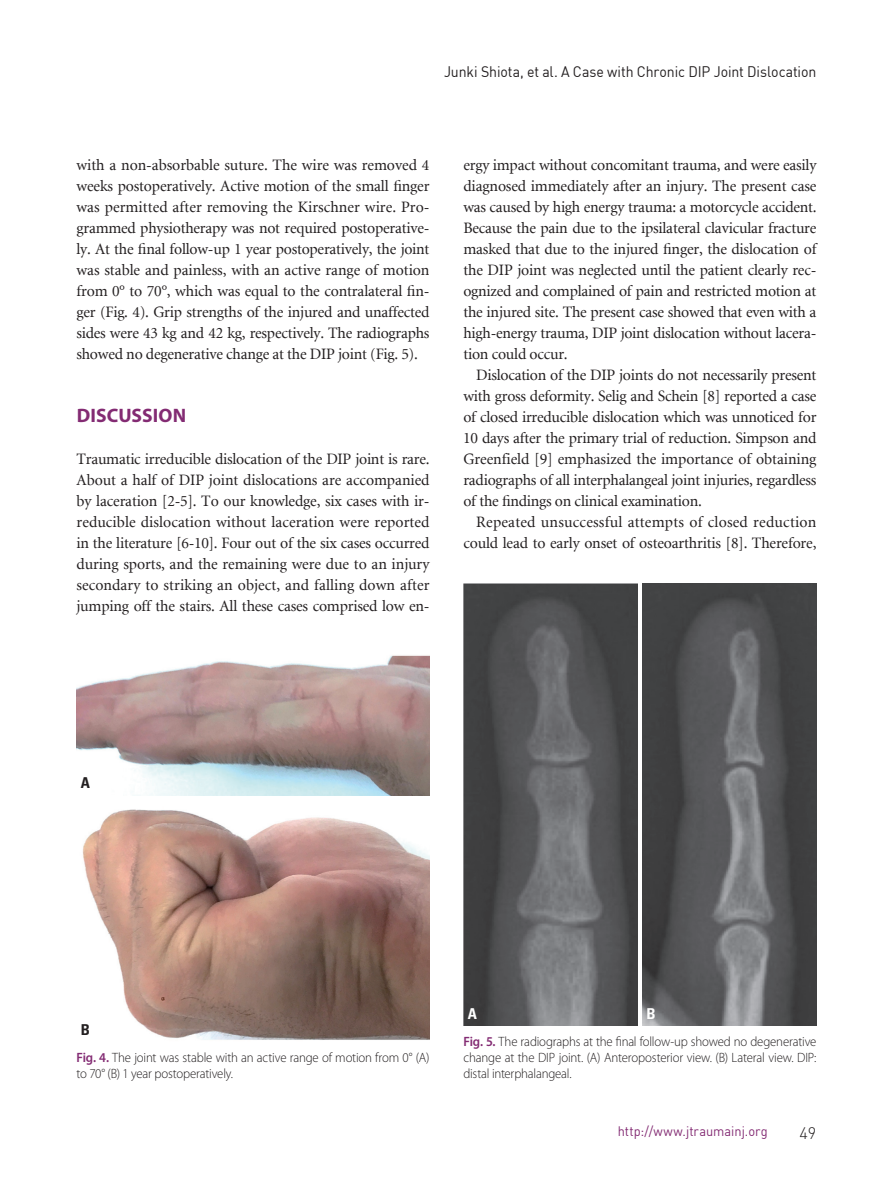
<style>
.page{position:relative;width:893px;height:1191px;background:#fff}
.page>*{position:absolute;margin:0;border:0;box-sizing:border-box;transform-origin:0 0}
.t1{font:700 19.5px "Myriad Pro";letter-spacing:.005em;color:#832b73}
.t2{font:300 16.5px "DIN Pro";color:#231f20}
.t3{font:15.75px/21px "Minion LT";letter-spacing:-.015em;color:#231f20;text-align:justify}
.t4{font:15.75px "Minion LT";letter-spacing:.01em;color:#231f20}
.t5{font:15px "DIN";letter-spacing:-.005em;color:#231f20;scale:.94 1}
.t6{font:700 condensed 15px "Univers LT Std";color:#fff}
.t7{font:700 condensed 15px "Univers LT Std";color:#231f20}
.t8{font:300 13.5px/16.2px "Myriad Pro";letter-spacing:-.01em;color:#231f20;text-align:justify;scale:.95 1}
.t9{font:13.5px "DIN";color:#832b73;scale:.95 1}
.s1{font-weight:600;color:#832b73}
</style>
<div class="page">
<img style="left:463px;top:583px;width:175px;height:443px">
<img style="left:642px;top:583px;width:174px;height:443px">
<img style="left:77px;top:655px;width:352px;height:140px">
<img style="left:82px;top:809px;width:347px;height:231px">
<p class="t5" style="left:444px;top:62px;width:398px">Junki Shiota, et al. A Case with Chronic DIP Joint Dislocation</p>
<p class="t3" style="left:76px;top:155px;width:355px">with a non-absorbable suture. The wire was removed 4 weeks postoperatively. Active motion of the small finger was permitted after removing the Kirschner wire. Pro&shy;grammed physiotherapy was not required postoperative&shy;ly. At the final follow-up 1 year postoperatively, the joint was stable and painless, with an active range of motion from 0° to 70°, which was equal to the contralateral fin&shy;ger (Fig. 4). Grip strengths of the injured and unaffected sides were 43 kg and 42 kg, respectively. The radiographs showed no degenerative change at the DIP joint (Fig. 5).</p>
<p class="t1" style="left:77px;top:402px;width:111px">DISCUSSION</p>
<p class="t3" style="left:76px;top:449px;width:355px">Traumatic irreducible dislocation of the DIP joint is rare.<br>About a half of DIP joint dislocations are accompanied by laceration [2-5]. To our knowledge, six cases with ir&shy;reducible dislocation without laceration were reported in the literature [6-10]. Four out of the six cases occurred during sports, and the remaining were due to an injury secondary to striking an object, and falling down after jumping off the stairs. All these cases comprised low en-</p>
<p class="t3" style="left:463px;top:155px;width:354px">ergy impact without concomitant trauma, and were easily</p>
<p class="t3" style="left:463px;top:176px;width:355px">diagnosed immediately after an injury. The present case</p>
<p class="t3" style="left:463px;top:197px;width:355px">was caused by high energy trauma: a motorcycle accident.</p>
<p class="t3" style="left:463px;top:218px;width:355px">Because the pain due to the ipsilateral clavicular fracture</p>
<p class="t3" style="left:463px;top:239px;width:354px">masked that due to the injured finger, the dislocation of</p>
<p class="t3" style="left:463px;top:260px;width:355px">the DIP joint was neglected until the patient clearly rec-</p>
<p class="t3" style="left:463px;top:281px;width:354px">ognized and complained of pain and restricted motion at</p>
<p class="t3" style="left:463px;top:302px;width:354px">the injured site. The present case showed that even with a</p>
<p class="t3" style="left:463px;top:322px;width:355px">high-energy trauma, DIP joint dislocation without lacera-</p>
<p class="t3" style="left:463px;top:343px;width:106px">tion could occur.</p>
<p class="t3" style="left:476px;top:364px;width:342px">Dislocation of the DIP joints do not necessarily present</p>
<p class="t3" style="left:463px;top:385px;width:354px">with gross deformity. Selig and Schein [8] reported a case</p>
<p class="t3" style="left:463px;top:406px;width:355px">of closed irreducible dislocation which was unnoticed for</p>
<p class="t3" style="left:463px;top:427px;width:355px">10 days after the primary trial of reduction. Simpson and</p>
<p class="t3" style="left:463px;top:448px;width:355px">Greenfield [9] emphasized the importance of obtaining</p>
<p class="t3" style="left:463px;top:469px;width:355px">radiographs of all interphalangeal joint injuries, regardless</p>
<p class="t3" style="left:463px;top:490px;width:240px">of the findings on clinical examination.</p>
<p class="t4" style="left:476px;top:514px;width:342px">Repeated unsuccessful attempts of closed reduction</p>
<p class="t3" style="left:463px;top:532px;width:355px">could lead to early onset of osteoarthritis [8]. Therefore,</p>
<p class="t7" style="left:81px;top:774px;width:11px">A</p>
<p class="t7" style="left:81px;top:1020px;width:11px">B</p>
<p class="t8" style="left:77px;top:1049px;width:373px"><span class="s1">Fig. 4.</span> The joint was stable with an active range of motion from 0° (A) to 70° (B) 1 year postoperatively.</p>
<p class="t6" style="left:468px;top:1004px;width:11px">A</p>
<p class="t6" style="left:646px;top:1004px;width:9px">b</p>
<p class="t8" style="left:463px;top:1033px;width:373px"><span class="s1">Fig. 5.</span> The radiographs at the final follow-up showed no degenerative change at the DIP joint. (A) Anteroposterior view. (B) Lateral view. DIP: distal interphalangeal.</p>
<p class="t9" style="left:618px;top:1123px;width:159px">http://www.jtraumainj.org</p>
<p class="t2" style="left:799px;top:1121px;width:18px">49</p>
</div>
